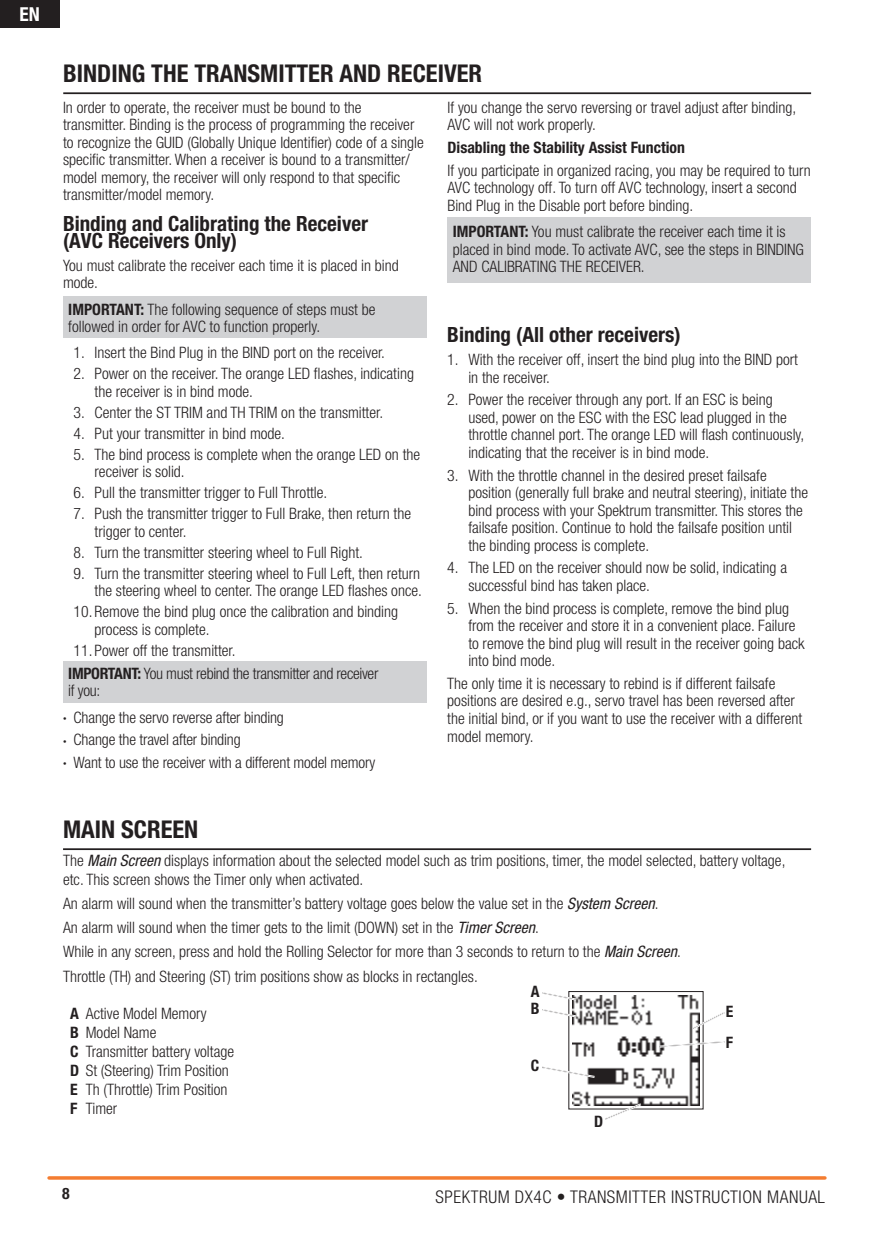
<style>
.page{position:relative;width:874px;height:1241px;background:#fff}
.page>*{position:absolute;margin:0;border:0;box-sizing:border-box;transform-origin:0 0}
.t1{font:700 condensed 24.5px "Helvetica Neue LT Std";color:#231f20}
.t2{font:700 condensed 21px/17.5px "Helvetica Neue LT Std";color:#231f20}
.t3{font:700 condensed 19.25px "Helvetica Neue LT Std";color:#fff}
.t4{font:300 condensed 17.5px "Helvetica Neue LT Std";letter-spacing:.03em;color:#231f20}
.t5{font:300 condensed 15.75px/17.5px "Helvetica Neue LT Std";color:#231f20}
.t6{font:300 condensed 15.75px/22.8px "Helvetica Neue LT Std";letter-spacing:-.02em;color:#231f20}
.t7{font:700 condensed 15.75px/16.8px "Helvetica Neue LT Std";color:#231f20}
.s1{font-weight:700}
.s2{font-size:7px}
.s3{font-weight:400;font-style:italic}
</style>
<div class="page">
<svg style="left:49px;top:1176px;width:775px;height:3px;background:#f4853e"></svg>
<div style="left:0;top:0;width:59px;height:28px;background:#231f20"></div>
<div style="left:63px;top:661px;width:363px;height:41px;background:#d1d2d4"></div>
<div style="left:447px;top:217px;width:363px;height:65px;background:#d1d2d4"></div>
<div style="left:63px;top:296px;width:363px;height:42px;background:#d1d2d4"></div>
<hr style="left:63px;top:848px;width:747px;height:1px;background:#231f20">
<img style="left:572px;top:995px;width:126px;height:110px">
<div style="left:568px;top:990px;width:135px;height:119px;border:1px solid #231f20"></div>
<svg style="left:542px;top:1065px;width:53px;height:13px"></svg>
<svg style="left:542px;top:991px;width:35px;height:9px"></svg>
<svg style="left:603px;top:1102px;width:39px;height:18px"></svg>
<svg style="left:542px;top:1008px;width:35px;height:9px"></svg>
<svg style="left:691px;top:1010px;width:34px;height:19px"></svg>
<svg style="left:658px;top:1040px;width:67px;height:7px"></svg>
<hr style="left:63px;top:92px;width:747px;height:2px;background:#231f20">
<p class="t3" style="left:20px;top:2px;width:22px">EN</p>
<h1 class="t1" style="left:63px;top:58px;width:26px">Binding</h1>
<h1 class="t1" style="left:151px;top:58px;width:69px">the Transmitter</h1>
<h1 class="t1" style="left:339px;top:58px;width:15px">and</h1>
<h1 class="t1" style="left:387px;top:58px;width:25px">Recei</h1>
<h1 class="t1" style="left:444px;top:58px;width:26px">ver</h1>
<p class="t5" style="left:63px;top:98px;width:362px">In order to operate, the receiver must be bound to the transmitter. Binding is the process of programming the receiver to recognize the GUID (Globally Unique Identifier) code of a single specific transmitter. When a receiver is bound to a transmitter/ model memory, the receiver will only respond to that specific transmitter/model memory.</p>
<h2 class="t2" style="left:63px;top:214px;width:306px">Binding and Calibrating the Receiver (AVC Receivers Only)</h2>
<p class="t5" style="left:63px;top:256px;width:337px">You must calibrate the receiver each time it is placed in bind mode.</p>
<p class="t5" style="left:68px;top:300px;width:308px"><span class="s1">IMPORTANT:</span> The following sequence of steps must be followed in order for AVC to function properly.</p>
<p class="t5" style="left:73px;top:344px;width:313px">1. Insert the Bind Plug in the BIND port on the receiver.</p>
<p class="t5" style="left:94px;top:365px;width:321px;text-indent:-21px">2. Power on the receiver. The orange LED flashes, indicating the receiver is in bind mode.</p>
<p class="t5" style="left:73px;top:403px;width:311px">3. Center the ST TRIM and TH TRIM on the transmitter.</p>
<p class="t5" style="left:73px;top:424px;width:213px">4. Put your transmitter in bind mode.</p>
<p class="t5" style="left:94px;top:445px;width:327px;text-indent:-21px">5. The bind process is complete when the orange LED on the receiver is solid.</p>
<p class="t5" style="left:73px;top:484px;width:255px">6. Pull the transmitter trigger to Full Throttle.</p>
<p class="t5" style="left:94px;top:505px;width:318px;text-indent:-21px">7. Push the transmitter trigger to Full Brake, then return the trigger to center.</p>
<p class="t5" style="left:73px;top:543px;width:291px">8. Turn the transmitter steering wheel to Full Right.</p>
<p class="t5" style="left:73px;top:564px;width:350px;text-align:right">9. Turn the transmitter steering wheel to Full Left, then return the steering wheel to center. The orange LED flashes once.</p>
<p class="t5" style="left:94px;top:603px;width:305px;text-indent:-21px">10. Remove the bind plug once the calibration and binding process is complete.</p>
<p class="t6" style="left:68px;top:638px;width:311px;text-indent:5px">11. Power off the transmitter.<br><span class="s1">IMPORTANT:</span> You must rebind the transmitter and receiver</p>
<p class="t5" style="left:68px;top:681px;width:33px">if you:</p>
<p class="t5" style="left:63px;top:708px;width:222px"><span class="s2">•</span> Change the servo reverse after binding</p>
<p class="t5" style="left:63px;top:730px;width:179px"><span class="s2">•</span> Change the travel after binding</p>
<p class="t5" style="left:63px;top:753px;width:314px"><span class="s2">•</span> Want to use the receiver with a different model memory</p>
<p class="t5" style="left:447px;top:98px;width:350px">If you change the servo reversing or travel adjust after binding,<br>AVC will not work properly.</p>
<p class="t7" style="left:447px;top:139px;width:239px">Disabling the Stability Assist Function</p>
<p class="t5" style="left:447px;top:161px;width:364px">If you participate in organized racing, you may be required to turn<br>AVC technology off. To turn off AVC technology, insert a second<br>Bind Plug in the Disable port before binding.</p>
<p class="t5" style="left:452px;top:223px;width:334px"><span class="s1">IMPORTANT:</span> You must calibrate the receiver each time it is placed in bind mode. To activate AVC, see the steps in Binding<br>and</p>
<p class="t5" style="left:481px;top:258px;width:16px">Calibrating</p>
<p class="t5" style="left:559px;top:258px;width:42px">the Receiver</p>
<p class="t5" style="left:640px;top:258px;width:5px">.</p>
<h2 class="t2" style="left:447px;top:326px;width:235px">Binding (All other receivers)</h2>
<p class="t5" style="left:468px;top:350px;width:331px;text-indent:-21px">1. With the receiver off, insert the bind plug into the BIND port in the receiver.</p>
<p class="t5" style="left:468px;top:391px;width:337px;text-indent:-21px">2. Power the receiver through any port. If an ESC is being used, power on the ESC with the ESC lead plugged in the throttle channel port. The orange LED will flash continuously, indicating that the receiver is in bind mode.</p>
<p class="t5" style="left:468px;top:466px;width:341px;text-indent:-21px">3. With the throttle channel in the desired preset failsafe position (generally full brake and neutral steering), initiate the bind process with your Spektrum transmitter. This stores the failsafe position. Continue to hold the failsafe position until the binding process is complete.</p>
<p class="t5" style="left:468px;top:559px;width:320px;text-indent:-21px">4. The LED on the receiver should now be solid, indicating a successful bind has taken place.</p>
<p class="t5" style="left:468px;top:599px;width:337px;text-indent:-21px">5. When the bind process is complete, remove the bind plug from the receiver and store it in a convenient place. Failure to remove the bind plug will result in the receiver going back into bind mode.</p>
<p class="t5" style="left:447px;top:674px;width:356px">The only time it is necessary to rebind is if different failsafe positions are desired e.g., servo travel has been reversed after the initial bind, or if you want to use the receiver with a different model memory.</p>
<h1 class="t1" style="left:63px;top:814px;width:85px">Main Screen</h1>
<p class="t5" style="left:63px;top:850px;width:723px;line-height:18.9px">The <span class="s3">Main Screen</span> displays information about the selected model such as trim positions, timer, the model selected, battery voltage, etc. This screen shows the Timer only when activated.</p>
<p class="t5" style="left:63px;top:891px;width:619px;line-height:24.2px">An alarm will sound when the transmitter’s battery voltage goes below the value set in the <span class="s3">System Screen</span>.<br>An alarm will sound when the timer gets to the limit (DOWN) set in the <span class="s3">Timer Screen</span>.<br>While in any screen, press and hold the Rolling Selector for more than 3 seconds to return to the <span class="s3">Main Screen</span>.<br>Throttle (TH) and Steering (ST) trim positions show as blocks in rectangles.</p>
<p class="t5" style="left:70px;top:1004px;width:165px;line-height:18.9px"><span class="s1">A</span> Active Model Memory<br><span class="s1">B</span> Model Name<br><span class="s1">C</span> Transmitter battery voltage<br><span class="s1">D</span> St (Steering) Trim Position<br><span class="s1">E</span> Th (Throttle) Trim Position<br><span class="s1">F</span> Timer</p>
<p class="t7" style="left:530px;top:982px;width:10px">A<br>B</p>
<p class="t7" style="left:725px;top:1002px;width:9px">E</p>
<p class="t7" style="left:725px;top:1033px;width:9px">F</p>
<p class="t7" style="left:530px;top:1056px;width:10px">C</p>
<p class="t7" style="left:594px;top:1112px;width:11px">D</p>
<p class="t7" style="left:62px;top:1184px;width:9px">8</p>
<p class="t4" style="left:435px;top:1186px;width:391px">Spektrum DX4C • transmitter Instruction Manual</p>
</div>
